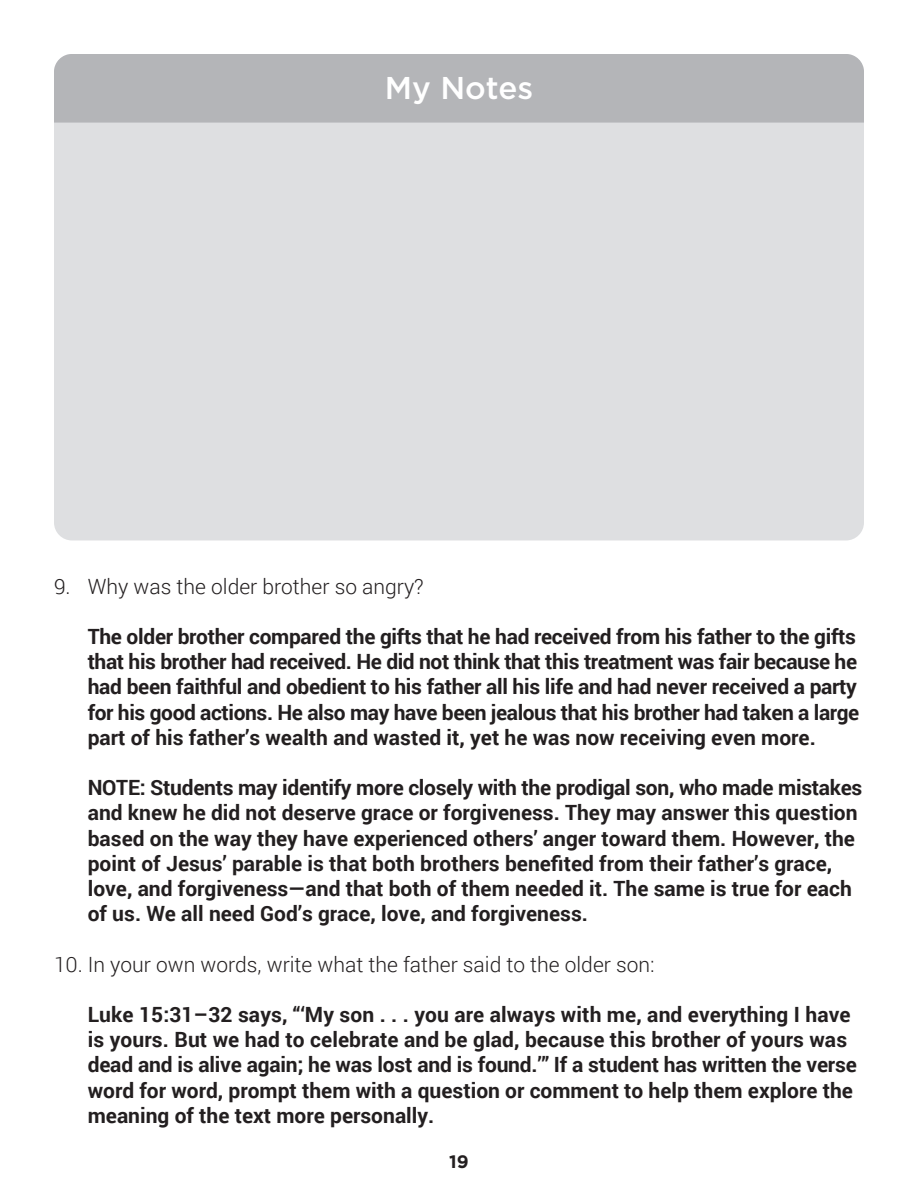
<style>
.page{position:relative;width:918px;height:1188px;background:#fff}
.page>*{position:absolute;margin:0;border:0;box-sizing:border-box;transform-origin:0 0}
.t1{font:500 31.5px "Gotham";color:#fff}
.t2{font:700 21px/25.2px "Roboto";color:#231f20}
.t3{font:300 21px "Roboto";color:#231f20}
.t4{font:700 18px "Gotham";color:#231f20}
</style>
<div class="page">
<div style="left:54px;top:54px;width:810px;height:486px;background:#dedfe1;border-radius:18px"></div>
<div style="left:54px;top:54px;width:810px;height:69px;background:#b4b5b8"></div>
<p class="t1" style="left:385px;top:68px;width:150px">My Notes</p>
<p class="t3" style="left:54px;top:572px;width:371px">9. Why was the older brother so angry?</p>
<p class="t2" style="left:88px;top:623px;width:773px">The older brother compared the gifts that he had received from his father to the gifts that his brother had received. He did not think that this treatment was fair because he had been faithful and obedient to his father all his life and had never received a party for his good actions. He also may have been jealous that his brother had taken a large part of his father’s wealth and wasted it, yet he was now receiving even more.</p>
<p class="t2" style="left:88px;top:774px;width:776px">NOTE: Students may identify more closely with the prodigal son, who made mistakes and knew he did not deserve grace or forgiveness. They may answer this question based on the way they have experienced others’ anger toward them. However, the point of Jesus’ parable is that both brothers benefited from their father’s grace, love, and forgiveness—and that both of them needed it. The same is true for each of us. We all need God’s grace, love, and forgiveness.</p>
<p class="t3" style="left:54px;top:950px;width:602px">10. In your own words, write what the father said to the older son:</p>
<p class="t2" style="left:88px;top:1001px;width:771px">Luke 15:31–32 says, “‘My son . . . you are always with me, and everything I have is yours. But we had to celebrate and be glad, because this brother of yours was dead and is alive again; he was lost and is found.’” If a student has written the verse word for word, prompt them with a question or comment to help them explore the meaning of the text more personally.</p>
<p class="t4" style="left:449px;top:1149px;width:21px">19</p>
</div>
